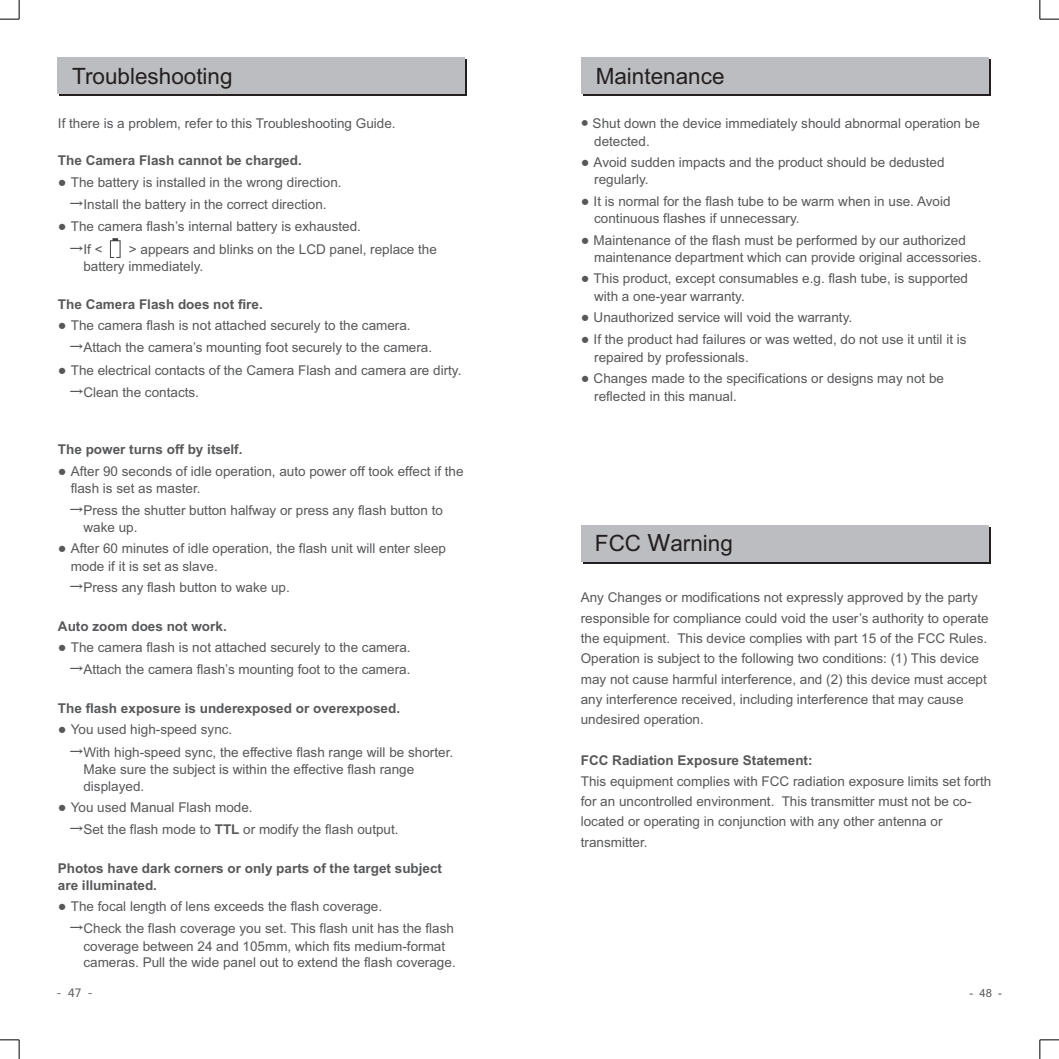
<style>
.page{position:relative;width:1059px;height:1059px;background:#fff}
.page>*{position:absolute;margin:0;border:0;box-sizing:border-box;transform-origin:0 0}
.t1{font:22.5px "Arial";color:#231f20}
.t2{font:13.5px/17.3px "Arial";color:#57585a}
.t3{font:700 13.5px/16.7px "Arial";color:#57585a}
.t4{font:11.25px "Microsoft Ya Hei";color:#57585a}
.t5{font:11.25px "Arial Unicode MS";color:#57585a}
.s1{font-family:"Microsoft Ya Hei"}
.s2{font-weight:700}
.s3{font-family:"Arial Unicode MS"}
</style>
<div class="page">
<svg style="left:0;top:1039px;width:20px;height:20px"></svg>
<svg style="left:1039px;top:1039px;width:20px;height:20px"></svg>
<svg style="left:1039px;top:0;width:20px;height:20px"></svg>
<svg style="left:0;top:0;width:20px;height:20px"></svg>
<svg style="left:110px;top:238px;width:11px;height:20px"></svg>
<div style="left:59px;top:59px;width:408px;height:37px;background:#231f20"></div>
<div style="left:57px;top:57px;width:408px;height:37px;background:#bcbdc0"></div>
<div style="left:583px;top:59px;width:407px;height:37px;background:#231f20"></div>
<div style="left:581px;top:57px;width:407px;height:37px;background:#bcbdc0"></div>
<div style="left:583px;top:527px;width:407px;height:37px;background:#231f20"></div>
<div style="left:581px;top:525px;width:407px;height:37px;background:#bcbdc0"></div>
<h1 class="t1" style="left:72px;top:68px;width:162px">Troubleshooting</h1>
<p class="t2" style="left:58px;top:116px;width:339px">If there is a problem, refer to this Troubleshooting Guide.</p>
<p class="t3" style="left:58px;top:154px;width:245px">The Camera Flash cannot be charged.</p>
<p class="t2" style="left:58px;top:175px;width:285px"><span class="s1">●</span> The battery is installed in the wrong direction.</p>
<p class="t2" style="left:70px;top:197px;width:258px"><span class="s1">→</span>Install the battery in the correct direction.</p>
<p class="t2" style="left:58px;top:219px;width:304px"><span class="s1">●</span> The camera flash’s internal battery is exhausted.</p>
<p class="t2" style="left:70px;top:242px;width:34px"><span class="s1">→</span>If &lt;</p>
<p class="t2" style="left:83px;top:242px;width:355px;text-indent:45px">&gt; appears and blinks on the LCD panel, replace the battery immediately.</p>
<p class="t3" style="left:58px;top:297px;width:206px">The Camera Flash does not fire.</p>
<p class="t2" style="left:58px;top:318px;width:354px"><span class="s1">●</span> The camera flash is not attached securely to the camera.</p>
<p class="t2" style="left:70px;top:340px;width:364px"><span class="s1">→</span>Attach the camera’s mounting foot securely to the camera.</p>
<p class="t2" style="left:58px;top:363px;width:405px"><span class="s1">●</span> The electrical contacts of the Camera Flash and camera are dirty.</p>
<p class="t2" style="left:70px;top:385px;width:131px"><span class="s1">→</span>Clean the contacts.</p>
<p class="t3" style="left:58px;top:443px;width:186px">The power turns off by itself.</p>
<p class="t2" style="left:71px;top:464px;width:394px;text-indent:-13px"><span class="s1">●</span> After 90 seconds of idle operation, auto power off took effect if the flash is set as master.</p>
<p class="t2" style="left:83px;top:502px;width:361px;text-indent:-14px"><span class="s1">→</span>Press the shutter button halfway or press any flash button to wake up.</p>
<p class="t2" style="left:71px;top:541px;width:377px;text-indent:-13px"><span class="s1">●</span> After 60 minutes of idle operation, the flash unit will enter sleep mode if it is set as slave.</p>
<p class="t2" style="left:70px;top:580px;width:221px"><span class="s1">→</span>Press any flash button to wake up.</p>
<p class="t3" style="left:58px;top:619px;width:170px">Auto zoom does not work.</p>
<p class="t2" style="left:58px;top:640px;width:354px"><span class="s1">●</span> The camera flash is not attached securely to the camera.</p>
<p class="t2" style="left:70px;top:662px;width:342px"><span class="s1">→</span>Attach the camera flash’s mounting foot to the camera.</p>
<p class="t3" style="left:58px;top:701px;width:344px">The flash exposure is underexposed or overexposed.</p>
<p class="t2" style="left:58px;top:722px;width:176px"><span class="s1">●</span> You used high-speed sync.</p>
<p class="t2" style="left:83px;top:745px;width:371px;text-indent:-14px"><span class="s1">→</span>With high-speed sync, the effective flash range will be shorter.<br>Make sure the subject is within the effective flash range displayed.</p>
<p class="t2" style="left:58px;top:800px;width:196px"><span class="s1">●</span> You used Manual Flash mode.</p>
<p class="t2" style="left:70px;top:822px;width:330px"><span class="s1">→</span>Set the flash mode to <span class="s2">TTL</span> or modify the flash output.</p>
<p class="t3" style="left:58px;top:861px;width:386px">Photos have dark corners or only parts of the target subject are illuminated.</p>
<p class="t2" style="left:58px;top:899px;width:326px"><span class="s1">●</span> The focal length of lens exceeds the flash coverage.</p>
<p class="t2" style="left:83px;top:921px;width:374px;text-indent:-14px"><span class="s1">→</span>Check the flash coverage you set. This flash unit has the flash coverage between 24 and 105mm, which fits medium-format cameras. Pull the wide panel out to extend the flash coverage.</p>
<h1 class="t1" style="left:596px;top:68px;width:130px">Maintenance</h1>
<p class="t2" style="left:594px;top:116px;width:387px;text-indent:-13px"><span class="s3">●</span> Shut down the device immediately should abnormal operation be detected.</p>
<p class="t2" style="left:594px;top:155px;width:352px;text-indent:-13px"><span class="s1">●</span> Avoid sudden impacts and the product should be dedusted regularly.</p>
<p class="t2" style="left:594px;top:194px;width:358px;text-indent:-13px"><span class="s1">●</span> It is normal for the flash tube to be warm when in use. Avoid continuous flashes if unnecessary.</p>
<p class="t2" style="left:594px;top:232px;width:389px;text-indent:-13px"><span class="s1">●</span> Maintenance of the flash must be performed by our authorized maintenance department which can provide original accessories.</p>
<p class="t2" style="left:594px;top:271px;width:375px;text-indent:-13px"><span class="s1">●</span> This product, except consumables e.g. flash tube, is supported with a one-year warranty.</p>
<p class="t2" style="left:581px;top:310px;width:273px"><span class="s1">●</span> Unauthorized service will void the warranty.</p>
<p class="t2" style="left:594px;top:332px;width:374px;text-indent:-13px"><span class="s1">●</span> If the product had failures or was wetted, do not use it until it is repaired by professionals.</p>
<p class="t2" style="left:594px;top:371px;width:351px;text-indent:-13px"><span class="s1">●</span> Changes made to the specifications or designs may not be reflected in this manual.</p>
<h1 class="t1" style="left:595px;top:535px;width:139px">FCC <span class="s1">W</span>arning</h1>
<p class="t2" style="left:581px;top:588px;width:409px;line-height:20.2px">Any Changes or modifications not expressly approved by the party responsible for compliance could void the user’s authority to operate the equipment. This device complies with part 15 of the FCC Rules.<br>Operation is subject to the following two conditions: (1) This device may not cause harmful interference, and (2) this device must accept any interference received, including interference that may cause undesired operation.</p>
<p class="t3" style="left:581px;top:753px;width:233px">FCC Radiation Exposure Statement:</p>
<p class="t2" style="left:581px;top:772px;width:412px;line-height:20.2px">This equipment complies with FCC radiation exposure limits set forth for an uncontrolled environment. This transmitter must not be co&shy;located or operating in conjunction with any other antenna or transmitter.</p>
<p class="t4" style="left:57px;top:988px;width:38px">- 47 -</p>
<p class="t5" style="left:969px;top:988px;width:34px">- 48 -</p>
</div>
